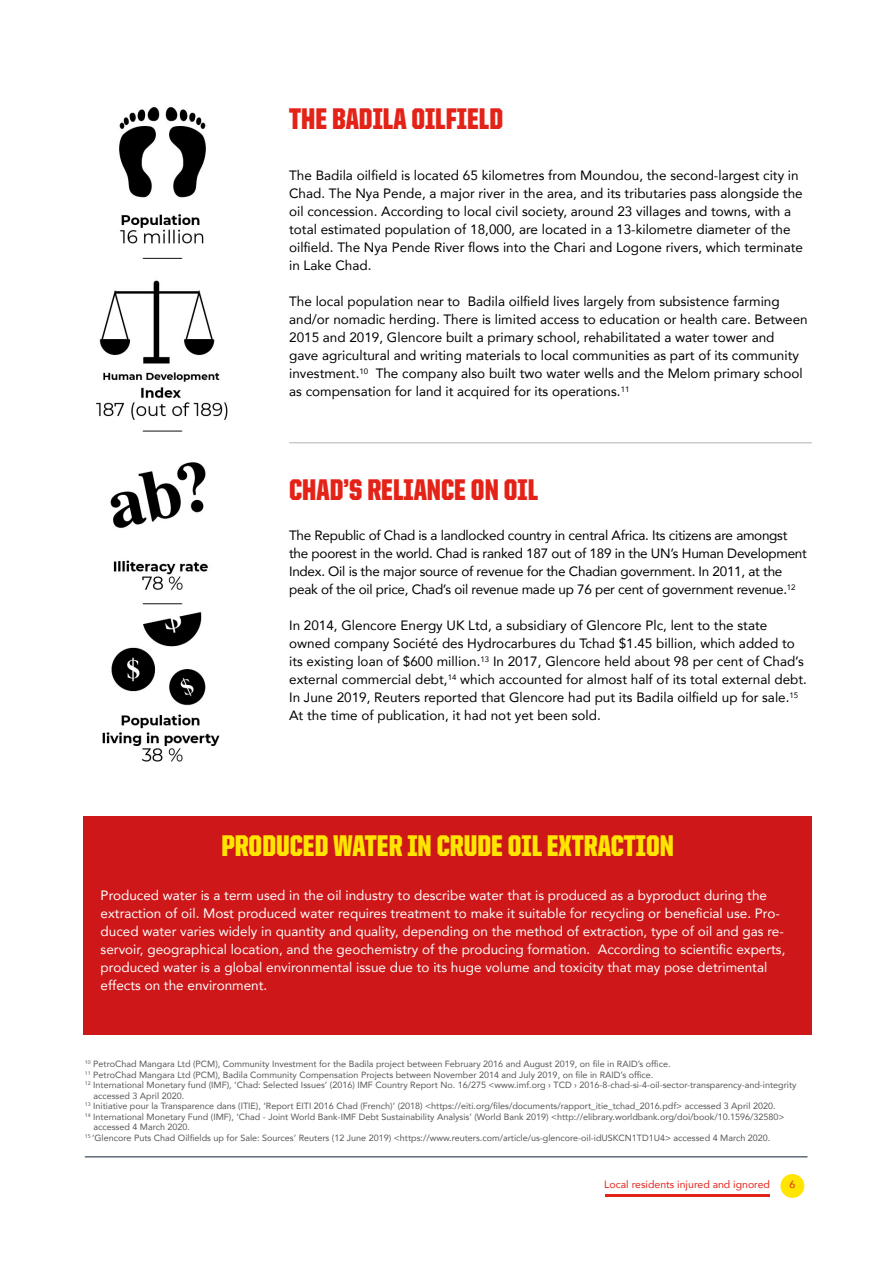
<style>
.page{position:relative;width:893px;height:1263px;background:#fff}
.page>*{position:absolute;margin:0;border:0;box-sizing:border-box;transform-origin:0 0}
.t1{font:900 30px "United Sans Cond";color:#e42318}
.t2{font:900 30px "United Sans Cond";color:#ffe500}
.t3{font:13.5px/18px "Avenir";color:#000}
.t4{font:13.5px/18px "Avenir";color:#fff}
.t5{font:13.5px/18px "Avenir";letter-spacing:-.02em;color:#000}
.t6{font:10.5px "Avenir";color:#e42318}
.t7{font:9px "Avenir";color:#575756}
</style>
<div class="page">
<div style="left:780px;top:1174px;width:24px;height:24px;background:#ffe500;border-radius:50%"></div>
<hr style="left:85px;top:1156px;width:722px;height:1px;background:#102234">
<hr style="left:605px;top:1194px;width:165px;height:3px;background:#e42318">
<div style="left:84px;top:816px;width:728px;height:219px;background:#cd1719"></div>
<hr style="left:289px;top:442px;width:523px;height:1px;background:#b3b2b2">
<img style="left:96px;top:107px;width:132px;height:655px">
<h1 class="t1" style="left:289px;top:103px;width:215px">THE BADILA OILFIELD</h1>
<p class="t3" style="left:289px;top:166px;width:515px">The Badila oilfield is located 65 kilometres from Moundou, the second-largest city in Chad. The Nya Pende, a major river in the area, and its tributaries pass alongside the oil concession. According to local civil society, around 23 villages and towns, with a total estimated population of 18,000, are located in a 13-kilometre diameter of the oilfield. The Nya Pende River flows into the Chari and Logone rivers, which terminate in Lake Chad.</p>
<p class="t3" style="left:289px;top:292px;width:520px">The local population near to Badila oilfield lives largely from subsistence farming and/or nomadic herding. There is limited access to education or health care. Between 2015 and 2019, Glencore built a primary school, rehabilitated a water tower and<br>gave agricultural and writing materials to local communities as part of its community investment.<sup>10</sup> The company also built two water wells and the Melom primary school as compensation for land it acquired for its operations.<sup>11</sup></p>
<h1 class="t1" style="left:289px;top:473px;width:251px">CHAD’S RELIANCE ON OIL</h1>
<p class="t5" style="left:289px;top:526px;width:519px">The Republic of Chad is a landlocked country in central Africa. Its citizens are amongst the poorest in the world. Chad is ranked 187 out of 189 in the UN’s Human Development Index. Oil is the major source of revenue for the Chadian government. In 2011, at the peak of the oil price, Chad’s oil revenue made up 76 per cent of government revenue.<sup>12</sup></p>
<p class="t3" style="left:289px;top:616px;width:519px">In 2014, Glencore Energy UK Ltd, a subsidiary of Glencore Plc, lent to the state owned company Société des Hydrocarbures du Tchad $1.45 billion, which added to its existing loan of $600 million.<sup>13</sup> In 2017, Glencore held about 98 per cent of Chad’s external commercial debt,<sup>14</sup> which accounted for almost half of its total external debt.<br>In June 2019, Reuters reported that Glencore had put its Badila oilfield up for sale.<sup>15<br></sup>At the time of publication, it had not yet been sold.</p>
<h1 class="t2" style="left:221px;top:830px;width:454px">PRODUCED WATER IN CRUDE OIL EXTRACTION</h1>
<p class="t4" style="left:101px;top:886px;width:686px">Produced water is a term used in the oil industry to describe water that is produced as a byproduct during the extraction of oil. Most produced water requires treatment to make it suitable for recycling or beneficial use. Pro&shy;duced water varies widely in quantity and quality, depending on the method of extraction, type of oil and gas re&shy;servoir, geographical location, and the geochemistry of the producing formation. According to scientific experts, produced water is a global environmental issue due to its huge volume and toxicity that may pose detrimental effects on the environment.</p>
<p class="t7" style="left:85px;top:1057px;width:587px"><sup>10</sup> PetroChad Mangara Ltd (PCM), Community Investment for the Badila project between February 2016 and August 2019, on file in RAID’s office.</p>
<p class="t7" style="left:85px;top:1067px;width:570px"><sup>11</sup> PetroChad Mangara Ltd (PCM), Badila Community Compensation Projects between November 2014 and July 2019, on file in RAID’s office.</p>
<p class="t7" style="left:85px;top:1078px;width:713px"><sup>12</sup> International Monetary fund (IMF), ‘Chad: Selected Issues’ (2016) IMF Country Report No. 16/275 &lt;www.imf.org › TCD › 2016-8-chad-si-4-oil-sector-transparency-and-integrity</p>
<p class="t7" style="left:93px;top:1088px;width:92px">accessed 3 April 2020.</p>
<p class="t7" style="left:85px;top:1099px;width:692px"><sup>13</sup> Initiative pour la Transparence dans (ITIE), ‘Report EITI 2016 Chad (French)’ (2018) &lt;https://eiti.org/files/documents/rapport_itie_tchad_2016.pdf&gt; accessed 3 April 2020.</p>
<p class="t7" style="left:85px;top:1109px;width:701px"><sup>14</sup> International Monetary Fund (IMF), ‘Chad - Joint World Bank-IMF Debt Sustainability Analysis’ (World Bank 2019) &lt;http://elibrary.worldbank.org/doi/book/10.1596/32580&gt;</p>
<p class="t7" style="left:93px;top:1120px;width:98px">accessed 4 March 2020.</p>
<p class="t7" style="left:85px;top:1130px;width:687px"><sup>15</sup> ‘Glencore Puts Chad Oilfields up for Sale: Sources’ Reuters (12 June 2019) &lt;https://www.reuters.com/article/us-glencore-oil-idUSKCN1TD1U4&gt; accessed 4 March 2020.</p>
<p class="t6" style="left:604px;top:1176px;width:167px">Local residents injured and ignored</p>
<p class="t6" style="left:789px;top:1176px;width:7px">6</p>
</div>
